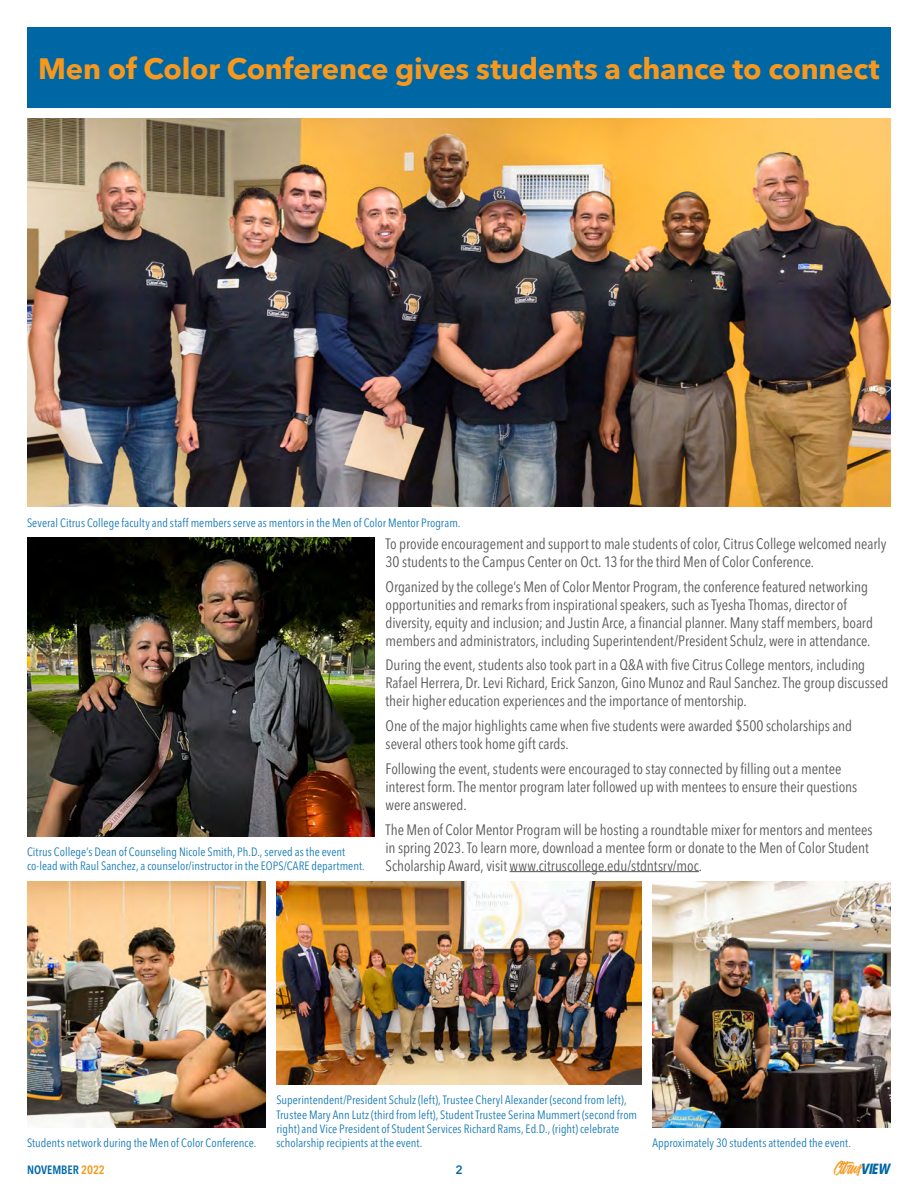
<style>
.page{position:relative;width:918px;height:1188px;background:#fff}
.page>*{position:absolute;margin:0;border:0;box-sizing:border-box;transform-origin:0 0}
.t1{font:700 29.25px "Avenir Next LT Pro";letter-spacing:-.01em;color:#f7981d}
.t2{font:16.65px "Adevale";color:#f7981d}
.t3{font:condensed 15px/18px "Avenir Next LT Pro";letter-spacing:-.005em;color:#57585a}
.t4{font:condensed 12px/14.4px "Avenir Next LT Pro";letter-spacing:.005em;color:#177ab4}
.t5{font:600 condensed 12px "Avenir Next LT Pro";color:#0067a5}
.t6{font:600 12px "Avenir Next LT Pro";color:#0067a5}
.s1{color:#f7981d}
.s2{font-family:"Avenir Next LT Pro";font-weight:700;font-style:italic;font-stretch:condensed;font-size:14.7px;color:#0067a5}
</style>
<div class="page">
<div style="left:27px;top:27px;width:864px;height:81px;background:#0067a5"></div>
<hr style="left:510px;top:871px;width:189px;height:1px;background:#57585a">
<img style="left:27px;top:119px;width:864px;height:388px">
<img style="left:276px;top:881px;width:366px;height:204px">
<img style="left:652px;top:881px;width:239px;height:247px">
<img style="left:27px;top:881px;width:239px;height:247px">
<img style="left:27px;top:537px;width:348px;height:299px">
<p class="t1" style="left:38px;top:50px;width:843px">Men of Color Conference gives students a chance to connect</p>
<p class="t4" style="left:27px;top:515px;width:435px">Several Citrus College faculty and staff members serve as mentors in the Men of Color Mentor Program.</p>
<p class="t4" style="left:27px;top:845px;width:339px">Citrus College’s Dean of Counseling Nicole Smith, Ph.D., served as the event co-lead with Raul Sanchez, a counselor/instructor in the EOPS/CARE department.</p>
<p class="t3" style="left:386px;top:534px;width:502px">To provide encouragement and support to male students of color, Citrus College welcomed nearly<br>30 students to the Campus Center on Oct. 13 for the third Men of Color Conference.</p>
<p class="t3" style="left:386px;top:577px;width:489px">Organized by the college’s Men of Color Mentor Program, the conference featured networking opportunities and remarks from inspirational speakers, such as Tyesha Thomas, director of diversity, equity and inclusion; and Justin Arce, a financial planner. Many staff members, board members and administrators, including Superintendent/President Schulz, were in attendance.</p>
<p class="t3" style="left:386px;top:656px;width:504px">During the event, students also took part in a Q&amp;A with five Citrus College mentors, including<br>Rafael Herrera, Dr. Levi Richard, Erick Sanzon, Gino Munoz and Raul Sanchez. The group discussed their higher education experiences and the importance of mentorship.</p>
<p class="t3" style="left:386px;top:717px;width:468px">One of the major highlights came when five students were awarded $500 scholarships and several others took home gift cards.</p>
<p class="t3" style="left:386px;top:759px;width:473px">Following the event, students were encouraged to stay connected by filling out a mentee interest form. The mentor program later followed up with mentees to ensure their questions were answered.</p>
<p class="t3" style="left:386px;top:820px;width:489px">The Men of Color Mentor Program will be hosting a roundtable mixer for mentors and mentees in spring 2023. To learn more, download a mentee form or donate to the Men of Color Student<br>Scholarship Award, visit www.citruscollege.edu/stdntsrv/moc.</p>
<p class="t4" style="left:27px;top:1136px;width:231px">Students network during the Men of Color Conference.</p>
<p class="t4" style="left:276px;top:1093px;width:362px">Superintendent/President Schulz (left), Trustee Cheryl Alexander (second from left), Trustee Mary Ann Lutz (third from left), Student Trustee Serina Mummert (second from right) and Vice President of Student Services Richard Rams, Ed.D., (right) celebrate scholarship recipients at the event.</p>
<p class="t4" style="left:652px;top:1136px;width:200px">Approximately 30 students attended the event.</p>
<p class="t5" style="left:27px;top:1163px;width:79px">NOVEMBER <span class="s1">2022</span></p>
<p class="t6" style="left:455px;top:1163px;width:9px">2</p>
<p class="t2" style="left:834px;top:1156px;width:58px">Citrus<span class="s2">VIEW</span></p>
</div>
